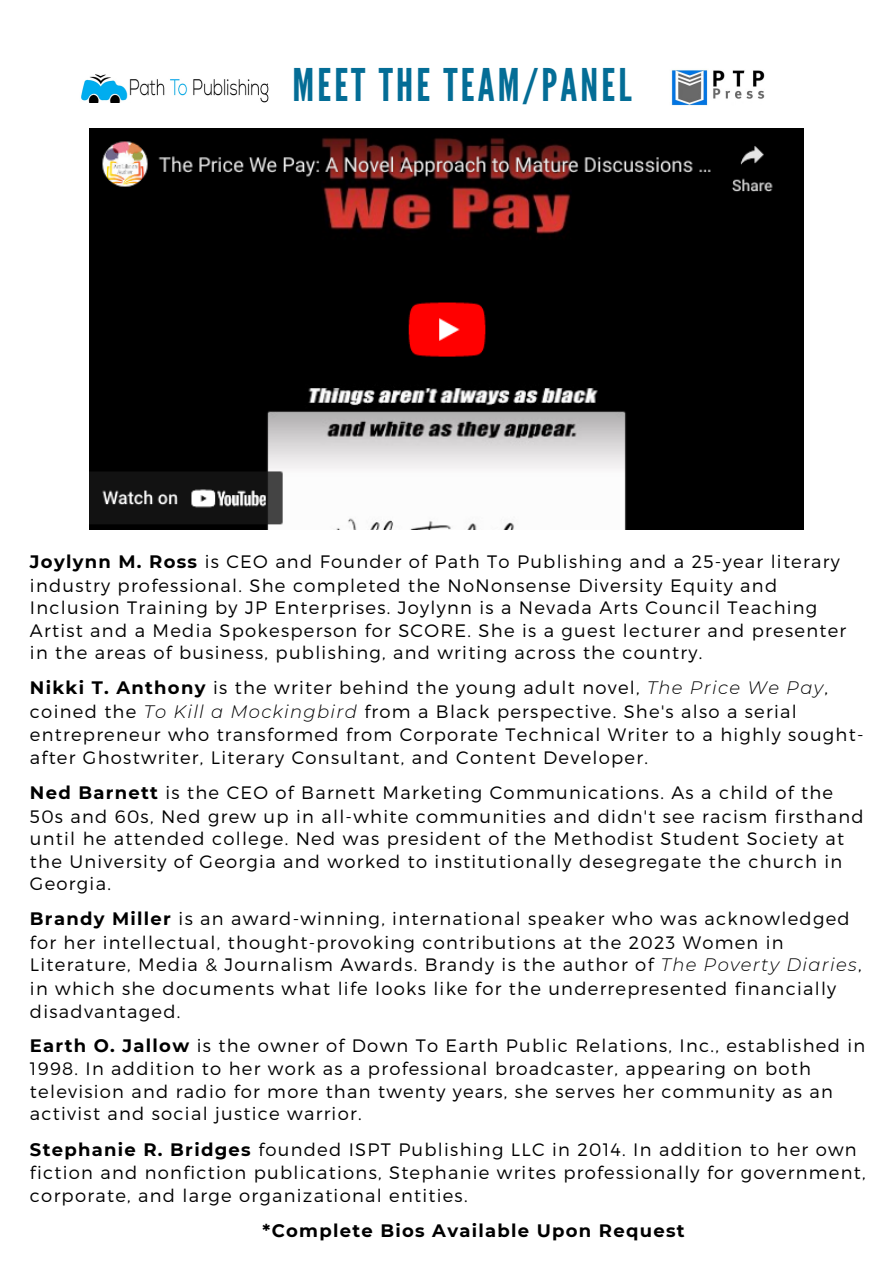
<style>
.page{position:relative;width:893px;height:1264px;background:#fff}
.page>*{position:absolute;margin:0;border:0;box-sizing:border-box;transform-origin:0 0}
.t1{font:45px "League Gothic";letter-spacing:.07em;color:#046d96}
.t2{font:300 18px/22.8px "Montserrat";letter-spacing:.07em;color:#000}
.t3{font:700 18px "Montserrat";letter-spacing:.07em;color:#000}
.s1{font-weight:700}
.s2{font-style:italic}
</style>
<div class="page">
<img style="left:81px;top:74px;width:188px;height:29px">
<img style="left:89px;top:128px;width:714px;height:401px">
<img style="left:671px;top:70px;width:94px;height:36px">
<h1 class="t1" style="left:292px;top:58px;width:341px">MEET THE TEAM/PANEL</h1>
<p class="t2" style="left:30px;top:549px;width:817px"><span class="s1">Joylynn M. Ross</span> is CEO and Founder of Path To Publishing and a 25-year literary industry professional. She completed the NoNonsense Diversity Equity and Inclusion Training by JP Enterprises. Joylynn is a Nevada Arts Council Teaching Artist and a Media Spokesperson for SCORE. She is a guest lecturer and presenter in the areas of business, publishing, and writing across the country.</p>
<p class="t2" style="left:30px;top:675px;width:835px;line-height:23.2px"><span class="s1">Nikki T. Anthony</span> is the writer behind the young adult novel, <span class="s2">The Price We Pay</span>, coined the <span class="s2">To Kill a Mockingbird</span> from a Black perspective. She's also a serial entrepreneur who transformed from Corporate Technical Writer to a highly sought&shy;after Ghostwriter, Literary Consultant, and Content Developer.</p>
<p class="t2" style="left:30px;top:780px;width:835px"><span class="s1">Ned Barnett</span> is the CEO of Barnett Marketing Communications. As a child of the 50s and 60s, Ned grew up in all-white communities and didn't see racism firsthand until he attended college. Ned was president of the Methodist Student Society at the University of Georgia and worked to institutionally desegregate the church in Georgia.</p>
<p class="t2" style="left:30px;top:906px;width:833px"><span class="s1">Brandy Miller</span> is an award-winning, international speaker who was acknowledged for her intellectual, thought-provoking contributions at the 2023 Women in Literature, Media &amp; Journalism Awards. Brandy is the author of <span class="s2">The Poverty Diaries</span>, in which she documents what life looks like for the underrepresented financially disadvantaged.</p>
<p class="t2" style="left:30px;top:1032px;width:836px"><span class="s1">Earth O. Jallow</span> is the owner of Down To Earth Public Relations, Inc., established in 1998. In addition to her work as a professional broadcaster, appearing on both television and radio for more than twenty years, she serves her community as an activist and social justice warrior.</p>
<p class="t2" style="left:30px;top:1136px;width:837px"><span class="s1">Stephanie R. Bridges</span> founded ISPT Publishing LLC in 2014. In addition to her own fiction and nonfiction publications, Stephanie writes professionally for government, corporate, and large organizational entities.</p>
<p class="t3" style="left:262px;top:1219px;width:423px">*Complete Bios Available Upon Request</p>
</div>
